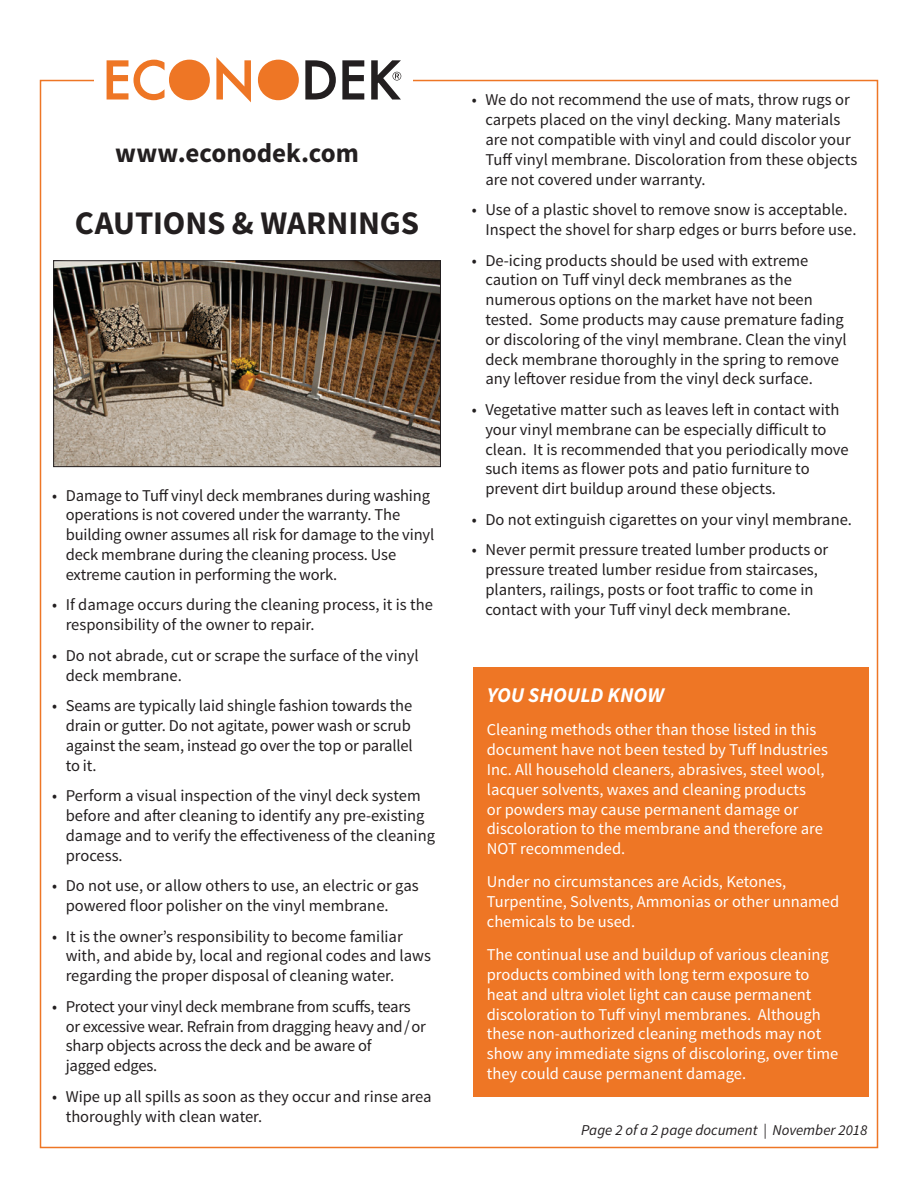
<style>
.page{position:relative;width:918px;height:1188px;background:#fff}
.page>*{position:absolute;margin:0;border:0;box-sizing:border-box;transform-origin:0 0}
.t1{font:700 33px "Source Sans Pro";letter-spacing:-.005em;color:#231f20}
.t2{font:700 27px "Source Sans Pro";color:#231f20}
.t3{font:italic 700 21px "Source Sans Pro";color:#fff}
.t4{font:16.5px/19.8px "Source Sans Pro";color:#231f20}
.t5{font:16.5px/19.8px "Source Sans Pro";color:#fff}
.t6{font:italic 15px "Source Sans Pro";color:#231f20}
</style>
<div class="page">
<svg style="left:107px;top:60px;width:103px;height:40px"></svg>
<svg style="left:216px;top:57px;width:35px;height:45px"></svg>
<svg style="left:258px;top:60px;width:41px;height:40px"></svg>
<svg style="left:305px;top:60px;width:31px;height:40px"></svg>
<svg style="left:342px;top:60px;width:22px;height:40px"></svg>
<svg style="left:371px;top:60px;width:30px;height:40px"></svg>
<img style="left:55px;top:262px;width:384px;height:203px">
<div style="left:53px;top:260px;width:388px;height:207px;border:1px solid #231f20"></div>
<div style="left:473px;top:667px;width:396px;height:430px;background:#ee7625"></div>
<h2 class="t2" style="left:115px;top:136px;width:245px">www.econodek.com</h2>
<h1 class="t1" style="left:75px;top:202px;width:346px">CAUTIONS &amp; WARNINGS</h1>
<p class="t4" style="left:66px;top:485px;width:370px;text-indent:-13px">• Damage to Tuff vinyl deck membranes during washing operations is not covered under the warranty. The building owner assumes all risk for damage to the vinyl deck membrane during the cleaning process. Use extreme caution in performing the work.</p>
<p class="t4" style="left:66px;top:595px;width:369px;text-indent:-13px">• If damage occurs during the cleaning process, it is the responsibility of the owner to repair.</p>
<p class="t4" style="left:66px;top:646px;width:354px;text-indent:-13px">• Do not abrade, cut or scrape the surface of the vinyl deck membrane.</p>
<p class="t4" style="left:66px;top:696px;width:349px;text-align:justify;text-indent:-13px">• Seams are typically laid shingle fashion towards the drain or gutter. Do not agitate, power wash or scrub against the seam, instead go over the top or parallel to it.</p>
<p class="t4" style="left:66px;top:786px;width:371px;text-indent:-13px">• Perform a visual inspection of the vinyl deck system before and after cleaning to identify any pre-existing damage and to verify the effectiveness of the cleaning process.</p>
<p class="t4" style="left:66px;top:876px;width:354px;text-indent:-13px">• Do not use, or allow others to use, an electric or gas powered floor polisher on the vinyl membrane.</p>
<p class="t4" style="left:66px;top:926px;width:367px;text-indent:-13px">• It is the owner’s responsibility to become familiar with, and abide by, local and regional codes and laws regarding the proper disposal of cleaning water.</p>
<p class="t4" style="left:66px;top:997px;width:362px;text-indent:-13px">• Protect your vinyl deck membrane from scuffs, tears or excessive wear. Refrain from dragging heavy and/or sharp objects across the deck and be aware of<br>jagged edges.</p>
<p class="t4" style="left:66px;top:1087px;width:367px;text-indent:-13px">• Wipe up all spills as soon as they occur and rinse area thoroughly with clean water.</p>
<p class="t4" style="left:485px;top:90px;width:373px;text-indent:-13px">• We do not recommend the use of mats, throw rugs or carpets placed on the vinyl decking. Many materials are not compatible with vinyl and could discolor your Tuff vinyl membrane. Discoloration from these objects are not covered under warranty.</p>
<p class="t4" style="left:485px;top:200px;width:373px;text-indent:-13px">• Use of a plastic shovel to remove snow is acceptable.<br>Inspect the shovel for sharp edges or burrs before use.</p>
<p class="t4" style="left:485px;top:250px;width:363px;text-indent:-13px">• De-icing products should be used with extreme caution on Tuff vinyl deck membranes as the numerous options on the market have not been tested. Some products may cause premature fading or discoloring of the vinyl membrane. Clean the vinyl deck membrane thoroughly in the spring to remove any leftover residue from the vinyl deck surface.</p>
<p class="t4" style="left:485px;top:400px;width:365px;text-indent:-13px">• Vegetative matter such as leaves left in contact with your vinyl membrane can be especially difficult to clean. It is recommended that you periodically move such items as flower pots and patio furniture to prevent dirt buildup around these objects.</p>
<p class="t4" style="left:472px;top:510px;width:382px">• Do not extinguish cigarettes on your vinyl membrane.</p>
<p class="t4" style="left:485px;top:540px;width:345px;text-indent:-13px">• Never permit pressure treated lumber products or pressure treated lumber residue from staircases, planters, railings, posts or foot traffic to come in contact with your Tuff vinyl deck membrane.</p>
<p class="t3" style="left:487px;top:682px;width:179px">YOU SHOULD KNOW</p>
<p class="t5" style="left:487px;top:720px;width:343px">Cleaning methods other than those listed in this document have not been tested by Tuff Industries Inc. All household cleaners, abrasives, steel wool, lacquer solvents, waxes and cleaning products<br>or powders may cause permanent damage or discoloration to the membrane and therefore are NOT recommended.</p>
<p class="t5" style="left:487px;top:872px;width:354px">Under no circumstances are Acids, Ketones,<br>Turpentine, Solvents, Ammonias or other unnamed chemicals to be used.</p>
<p class="t5" style="left:487px;top:945px;width:353px">The continual use and buildup of various cleaning products combined with long term exposure to heat and ultra violet light can cause permanent discoloration to Tuff vinyl membranes. Although these non-authorized cleaning methods may not show any immediate signs of discoloring, over time they could cause permanent damage.</p>
<p class="t6" style="left:581px;top:1121px;width:288px">Page 2 of a 2 page document | November 2018</p>
</div>
